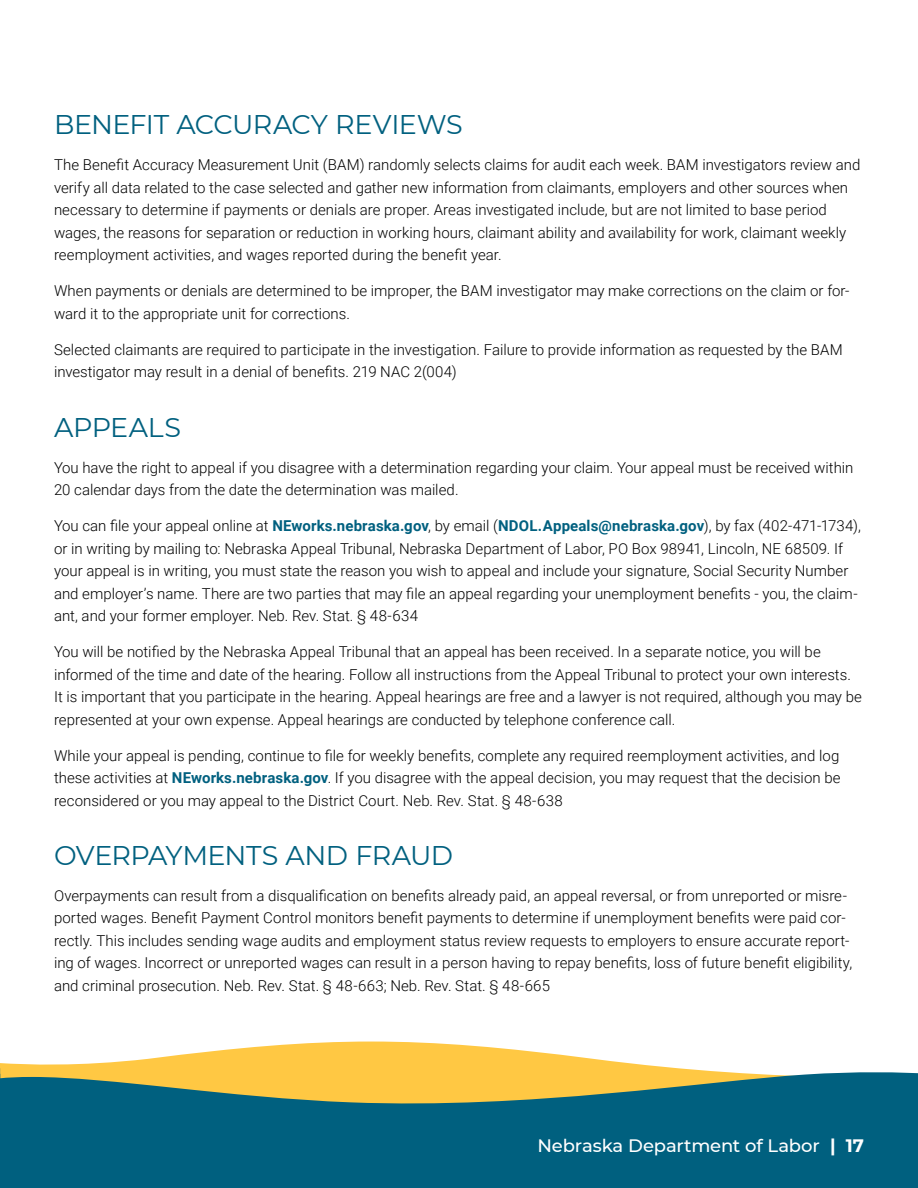
<style>
.page{position:relative;width:918px;height:1188px;background:#fff}
.page>*{position:absolute;margin:0;border:0;box-sizing:border-box;transform-origin:0 0}
.Subheads{font:27px "Montserrat";letter-spacing:-.02em;color:#00607f}
.t1{font:500 18px "Montserrat";letter-spacing:-.01em;color:#fff}
.Body_Copy{font:300 15px/22.5px "Roboto";color:#000}
.s1{font-weight:700;color:#00607f}
.s2{font-weight:700}
</style>
<div class="page">
<svg style="left:1px;top:1042px;width:709px;height:29px;fill:#ffc843"></svg>
<svg style="left:0;top:1071px;width:918px;height:117px;background:#277076"></svg>
<p class="Subheads" style="left:54px;top:106px;width:410px">BENEFIT ACCURACY REVIEWS</p>
<p class="Body_Copy" style="left:54px;top:153px;width:808px">The Benefit Accuracy Measurement Unit (BAM) randomly selects claims for audit each week. BAM investigators review and verify all data related to the case selected and gather new information from claimants, employers and other sources when necessary to determine if payments or denials are proper. Areas investigated include, but are not limited to base period wages, the reasons for separation or reduction in working hours, claimant ability and availability for work, claimant weekly reemployment activities, and wages reported during the benefit year.</p>
<p class="Body_Copy" style="left:54px;top:279px;width:797px">When payments or denials are determined to be improper, the BAM investigator may make corrections on the claim or for&shy;ward it to the appropriate unit for corrections.</p>
<p class="Body_Copy" style="left:54px;top:337px;width:790px">Selected claimants are required to participate in the investigation. Failure to provide information as requested by the BAM investigator may result in a denial of benefits. 219 NAC 2(004)</p>
<p class="Subheads" style="left:54px;top:408px;width:129px">APPEALS</p>
<p class="Body_Copy" style="left:54px;top:455px;width:801px">You have the right to appeal if you disagree with a determination regarding your claim. Your appeal must be received within<br>20 calendar days from the date the determination was mailed.</p>
<p class="Body_Copy" style="left:54px;top:514px;width:808px">You can file your appeal online at <span class="s1">NEworks.nebraska.gov</span>, by email (<span class="s1">NDOL.Appeals@nebraska.gov</span>), by fax (402-471-1734), or in writing by mailing to: Nebraska Appeal Tribunal, Nebraska Department of Labor, PO Box 98941, Lincoln, NE 68509. If your appeal is in writing, you must state the reason you wish to appeal and include your signature, Social Security Number and employer’s name. There are two parties that may file an appeal regarding your unemployment benefits - you, the claim&shy;ant, and your former employer. Neb. Rev. Stat. § 48-634</p>
<p class="Body_Copy" style="left:54px;top:640px;width:809px">You will be notified by the Nebraska Appeal Tribunal that an appeal has been received. In a separate notice, you will be informed of the time and date of the hearing. Follow all instructions from the Appeal Tribunal to protect your own interests.<br>It is important that you participate in the hearing. Appeal hearings are free and a lawyer is not required, although you may be represented at your own expense. Appeal hearings are conducted by telephone conference call.</p>
<p class="Body_Copy" style="left:54px;top:743px;width:788px;text-align:justify">While your appeal is pending, continue to file for weekly benefits, complete any required reemployment activities, and log these activities at <span class="s1">NEworks.nebraska.gov</span>. If you disagree with the appeal decision, you may request that the decision be reconsidered or you may appeal to the District Court. Neb. Rev. Stat. § 48-638</p>
<p class="Subheads" style="left:54px;top:837px;width:401px">OVERPAYMENTS AND FRAUD</p>
<p class="Body_Copy" style="left:54px;top:884px;width:800px">Overpayments can result from a disqualification on benefits already paid, an appeal reversal, or from unreported or misre&shy;ported wages. Benefit Payment Control monitors benefit payments to determine if unemployment benefits were paid cor&shy;rectly. This includes sending wage audits and employment status review requests to employers to ensure accurate report&shy;ing of wages. Incorrect or unreported wages can result in a person having to repay benefits, loss of future benefit eligibility, and criminal prosecution. Neb. Rev. Stat. § 48-663; Neb. Rev. Stat. § 48-665</p>
<p class="t1" style="left:537px;top:1133px;width:328px">Nebraska Department of Labor <span class="s2">| 17</span></p>
</div>
